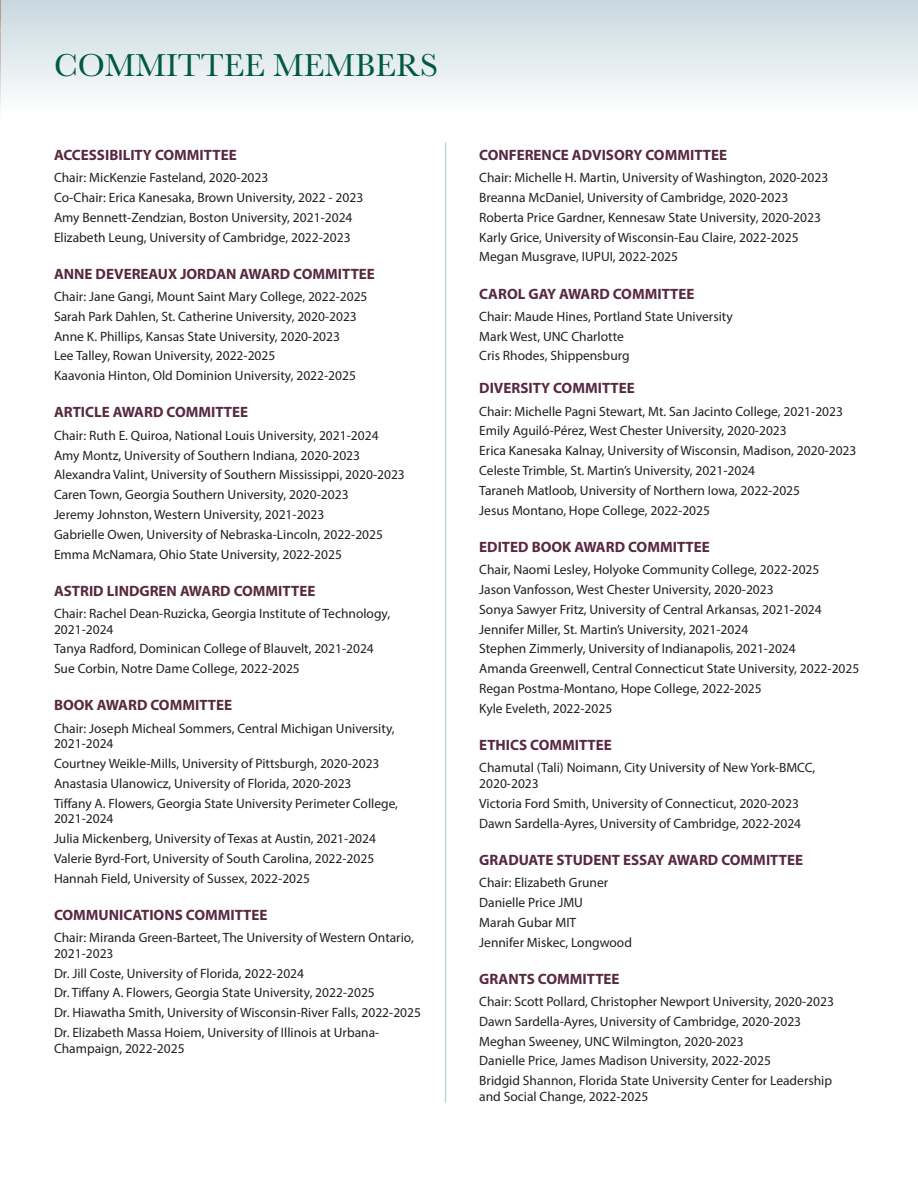
<style>
.page{position:relative;width:918px;height:1188px;background:#fff}
.page>*{position:absolute;margin:0;border:0;box-sizing:border-box;transform-origin:0 0}
.Heading_1{font:33px "Baskerville";color:#005845}
.class_location{font:700 15px "Myriad Pro";color:#582940}
.committee_members{font:13.5px/15.6px "Myriad Pro";color:#231f20}
.body_text{font:13.5px "Myriad Pro";color:#231f20}
</style>
<div class="page">
<hr style="left:445px;top:142px;width:1px;height:961px;background:#c1d4db">
<div style="left:0;top:0;width:918px;height:113px;background:linear-gradient(to bottom,#c7d8de,#fefefe)"></div>
<img style="left:0;top:0;width:1px;height:113px">
<p class="Heading_1" style="left:54px;top:44px;width:385px">COMMITTEE MEMBERS</p>
<p class="class_location" style="left:54px;top:145px;width:184px">ACCESSIBILITY COMMITTEE</p>
<p class="committee_members" style="left:54px;top:169px;width:216px">Chair: MicKenzie Fasteland, 2020-2023</p>
<p class="committee_members" style="left:54px;top:189px;width:311px">Co-Chair: Erica Kanesaka, Brown University, 2022 - 2023</p>
<p class="committee_members" style="left:54px;top:209px;width:300px">Amy Bennett-Zendzian, Boston University, 2021-2024</p>
<p class="committee_members" style="left:54px;top:229px;width:298px">Elizabeth Leung, University of Cambridge, 2022-2023</p>
<p class="class_location" style="left:54px;top:264px;width:322px">ANNE DEVEREAUX JORDAN AWARD COMMITTEE</p>
<p class="committee_members" style="left:54px;top:288px;width:315px">Chair: Jane Gangi, Mount Saint Mary College, 2022-2025</p>
<p class="committee_members" style="left:54px;top:308px;width:304px">Sarah Park Dahlen, St. Catherine University, 2020-2023</p>
<p class="committee_members" style="left:54px;top:328px;width:288px">Anne K. Phillips, Kansas State University, 2020-2023</p>
<p class="committee_members" style="left:54px;top:348px;width:223px">Lee Talley, Rowan University, 2022-2025</p>
<p class="committee_members" style="left:54px;top:368px;width:304px">Kaavonia Hinton, Old Dominion University, 2022-2025</p>
<p class="class_location" style="left:54px;top:403px;width:196px">ARTICLE AWARD COMMITTEE</p>
<p class="committee_members" style="left:54px;top:427px;width:326px">Chair: Ruth E. Quiroa, National Louis University, 2021-2024</p>
<p class="committee_members" style="left:54px;top:447px;width:308px">Amy Montz, University of Southern Indiana, 2020-2023</p>
<p class="committee_members" style="left:54px;top:467px;width:352px">Alexandra Valint, University of Southern Mississippi, 2020-2023</p>
<p class="committee_members" style="left:54px;top:487px;width:296px">Caren Town, Georgia Southern University, 2020-2023</p>
<p class="committee_members" style="left:54px;top:507px;width:272px">Jeremy Johnston, Western University, 2021-2023</p>
<p class="committee_members" style="left:54px;top:526px;width:331px">Gabrielle Owen, University of Nebraska-Lincoln, 2022-2025</p>
<p class="committee_members" style="left:54px;top:546px;width:290px">Emma McNamara, Ohio State University, 2022-2025</p>
<p class="class_location" style="left:54px;top:581px;width:263px">ASTRID LINDGREN AWARD COMMITTEE</p>
<p class="committee_members" style="left:54px;top:606px;width:338px">Chair: Rachel Dean-Ruzicka, Georgia Institute of Technology,<br>2021-2024</p>
<p class="committee_members" style="left:54px;top:641px;width:321px">Tanya Radford, Dominican College of Blauvelt, 2021-2024</p>
<p class="committee_members" style="left:54px;top:661px;width:247px">Sue Corbin, Notre Dame College, 2022-2025</p>
<p class="class_location" style="left:54px;top:696px;width:180px">BOOK AWARD COMMITTEE</p>
<p class="committee_members" style="left:54px;top:720px;width:342px">Chair: Joseph Micheal Sommers, Central Michigan University,<br>2021-2024</p>
<p class="committee_members" style="left:54px;top:756px;width:327px">Courtney Weikle-Mills, University of Pittsburgh, 2020-2023</p>
<p class="committee_members" style="left:54px;top:775px;width:299px">Anastasia Ulanowicz, University of Florida, 2020-2023</p>
<p class="committee_members" style="left:54px;top:795px;width:346px">Tiffany A. Flowers, Georgia State University Perimeter College,<br>2021-2024</p>
<p class="committee_members" style="left:54px;top:831px;width:324px">Julia Mickenberg, University of Texas at Austin, 2021-2024</p>
<p class="committee_members" style="left:54px;top:850px;width:322px">Valerie Byrd-Fort, University of South Carolina, 2022-2025</p>
<p class="committee_members" style="left:54px;top:870px;width:258px">Hannah Field, University of Sussex, 2022-2025</p>
<p class="class_location" style="left:54px;top:905px;width:215px">COMMUNICATIONS COMMITTEE</p>
<p class="committee_members" style="left:54px;top:930px;width:361px">Chair: Miranda Green-Barteet, The University of Western Ontario,<br>2021-2023</p>
<p class="committee_members" style="left:54px;top:965px;width:252px">Dr. Jill Coste, University of Florida, 2022-2024</p>
<p class="committee_members" style="left:54px;top:985px;width:322px">Dr. Tiffany A. Flowers, Georgia State University, 2022-2025</p>
<p class="committee_members" style="left:54px;top:1005px;width:369px">Dr. Hiawatha Smith, University of Wisconsin-River Falls, 2022-2025</p>
<p class="committee_members" style="left:54px;top:1025px;width:327px">Dr. Elizabeth Massa Hoiem, University of Illinois at Urbana-<br>Champaign, 2022-2025</p>
<p class="class_location" style="left:479px;top:145px;width:249px">CONFERENCE ADVISORY COMMITTEE</p>
<p class="committee_members" style="left:479px;top:169px;width:351px">Chair: Michelle H. Martin, University of Washington, 2020-2023</p>
<p class="committee_members" style="left:479px;top:189px;width:311px">Breanna McDaniel, University of Cambridge, 2020-2023</p>
<p class="committee_members" style="left:479px;top:209px;width:343px">Roberta Price Gardner, Kennesaw State University, 2020-2023</p>
<p class="committee_members" style="left:479px;top:229px;width:321px">Karly Grice, University of Wisconsin-Eau Claire, 2022-2025</p>
<p class="committee_members" style="left:479px;top:249px;width:200px">Megan Musgrave, IUPUI, 2022-2025</p>
<p class="class_location" style="left:479px;top:284px;width:217px">CAROL GAY AWARD COMMITTEE</p>
<p class="committee_members" style="left:479px;top:308px;width:255px">Chair: Maude Hines, Portland State University</p>
<p class="committee_members" style="left:479px;top:328px;width:146px">Mark West, UNC Charlotte</p>
<p class="body_text" style="left:479px;top:348px;width:152px">Cris Rhodes, Shippensburg</p>
<p class="class_location" style="left:479px;top:378px;width:157px">DIVERSITY COMMITTEE</p>
<p class="committee_members" style="left:479px;top:403px;width:365px">Chair: Michelle Pagni Stewart, Mt. San Jacinto College, 2021-2023</p>
<p class="committee_members" style="left:479px;top:423px;width:309px">Emily Aguiló-Pérez, West Chester University, 2020-2023</p>
<p class="committee_members" style="left:479px;top:443px;width:379px">Erica Kanesaka Kalnay, University of Wisconsin, Madison, 2020-2023</p>
<p class="committee_members" style="left:479px;top:463px;width:277px">Celeste Trimble, St. Martin’s University, 2021-2024</p>
<p class="committee_members" style="left:479px;top:482px;width:322px">Taraneh Matloob, University of Northern Iowa, 2022-2025</p>
<p class="committee_members" style="left:479px;top:502px;width:232px">Jesus Montano, Hope College, 2022-2025</p>
<p class="class_location" style="left:479px;top:537px;width:232px">EDITED BOOK AWARD COMMITTEE</p>
<p class="committee_members" style="left:479px;top:562px;width:342px">Chair, Naomi Lesley, Holyoke Community College, 2022-2025</p>
<p class="committee_members" style="left:479px;top:581px;width:296px">Jason Vanfosson, West Chester University, 2020-2023</p>
<p class="committee_members" style="left:479px;top:601px;width:344px">Sonya Sawyer Fritz, University of Central Arkansas, 2021-2024</p>
<p class="committee_members" style="left:479px;top:621px;width:271px">Jennifer Miller, St. Martin’s University, 2021-2024</p>
<p class="committee_members" style="left:479px;top:641px;width:318px">Stephen Zimmerly, University of Indianapolis, 2021-2024</p>
<p class="committee_members" style="left:479px;top:661px;width:382px">Amanda Greenwell, Central Connecticut State University, 2022-2025</p>
<p class="committee_members" style="left:479px;top:681px;width:284px">Regan Postma-Montano, Hope College, 2022-2025</p>
<p class="committee_members" style="left:479px;top:700px;width:135px">Kyle Eveleth, 2022-2025</p>
<p class="class_location" style="left:479px;top:735px;width:134px">ETHICS COMMITTEE</p>
<p class="committee_members" style="left:479px;top:760px;width:338px">Chamutal (Tali) Noimann, City University of New York-BMCC,<br>2020-2023</p>
<p class="committee_members" style="left:479px;top:795px;width:321px">Victoria Ford Smith, University of Connecticut, 2020-2023</p>
<p class="committee_members" style="left:479px;top:815px;width:323px">Dawn Sardella-Ayres, University of Cambridge, 2022-2024</p>
<p class="class_location" style="left:479px;top:850px;width:325px">GRADUATE STUDENT ESSAY AWARD COMMITTEE</p>
<p class="committee_members" style="left:479px;top:874px;width:130px">Chair: Elizabeth Gruner</p>
<p class="committee_members" style="left:479px;top:894px;width:105px">Danielle Price JMU</p>
<p class="committee_members" style="left:479px;top:914px;width:99px">Marah Gubar MIT</p>
<p class="committee_members" style="left:479px;top:934px;width:154px">Jennifer Miskec, Longwood</p>
<p class="class_location" style="left:479px;top:969px;width:142px">GRANTS COMMITTEE</p>
<p class="committee_members" style="left:479px;top:993px;width:356px">Chair: Scott Pollard, Christopher Newport University, 2020-2023</p>
<p class="committee_members" style="left:479px;top:1013px;width:323px">Dawn Sardella-Ayres, University of Cambridge, 2020-2023</p>
<p class="committee_members" style="left:479px;top:1033px;width:266px">Meghan Sweeney, UNC Wilmington, 2020-2023</p>
<p class="committee_members" style="left:479px;top:1053px;width:293px">Danielle Price, James Madison University, 2022-2025</p>
<p class="committee_members" style="left:479px;top:1073px;width:354px">Bridgid Shannon, Florida State University Center for Leadership and Social Change, 2022-2025</p>
</div>
